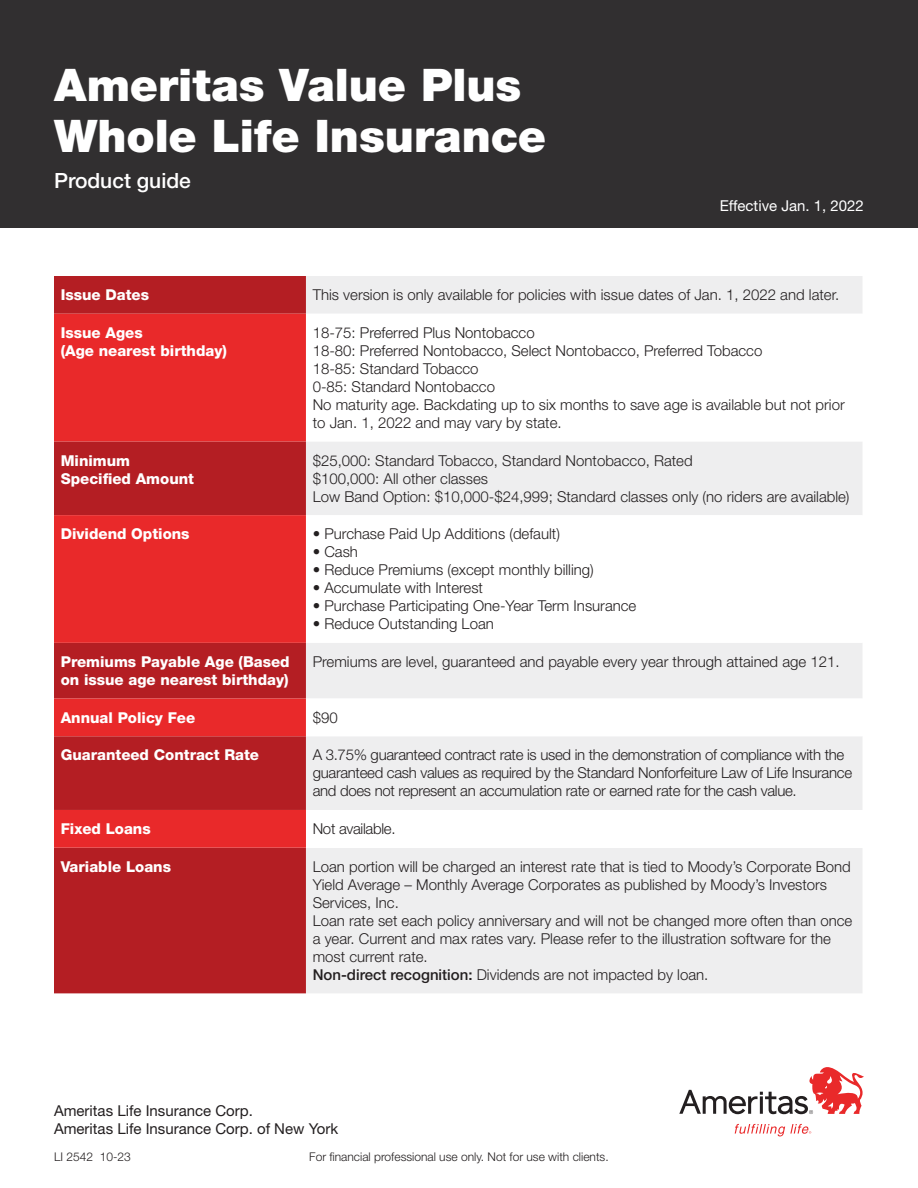
<style>
.page{position:relative;width:918px;height:1188px;background:#fff}
.page>*{position:absolute;margin:0;border:0;box-sizing:border-box;transform-origin:0 0}
.t1{font:900 45px/51px "Helvetica Neue LT Std";color:#fff}
.t2{font:500 21px "Helvetica Neue LT Std";color:#fff}
.Body_copy_10{font:300 15px/18px "Helvetica Neue LT Std";color:#231f20}
.Body_copy_10-2{font:300 15px/18px "Helvetica Neue LT Std";letter-spacing:-.02em;color:#231f20}
.Body_copy_10-3{font:800 15px/18px "Helvetica Neue LT Std";color:#fff}
.t3{font:15px "Helvetica Neue LT Std";color:#231f20}
.Body_copy_10-4{font:15px "Helvetica Neue LT Std";color:#fff}
.t4{font:300 12px "Helvetica Neue LT Std";color:#231f20}
.s1{font-weight:500}
</style>
<div class="page">
<div style="left:0;top:0;width:918px;height:228px;background:#312f30"></div>
<svg style="left:735px;top:1124px;width:76px;height:12px"></svg>
<svg style="left:679px;top:1067px;width:185px;height:47px"></svg>
<div style="left:54px;top:276px;width:252px;height:717px;background:#b41e23"></div>
<div style="left:306px;top:276px;width:556px;height:717px;background:#eeeeef"></div>
<svg style="left:54px;top:314px;width:252px;height:534px;background:#d42527"></svg>
<svg style="left:306px;top:314px;width:556px;height:422px"></svg>
<div style="left:306px;top:810px;width:556px;height:38px;background:#fff"></div>
<p class="t1" style="left:54px;top:59px;width:494px">Ameritas Value Plus<br>Whole Life Insurance</p>
<p class="t2" style="left:54px;top:168px;width:138px">Product guide</p>
<p class="Body_copy_10-4" style="left:720px;top:196px;width:146px">Effective Jan. 1, 2022</p>
<p class="Body_copy_10-3" style="left:61px;top:286px;width:90px">Issue Dates</p>
<p class="Body_copy_10" style="left:313px;top:286px;width:528px">This version is only available for policies with issue dates of Jan. 1, 2022 and later.</p>
<p class="Body_copy_10-3" style="left:61px;top:324px;width:83px">Issue Ages</p>
<p class="Body_copy_10-3" style="left:61px;top:342px;width:168px">(Age nearest birthday)</p>
<p class="Body_copy_10" style="left:313px;top:323px;width:224px">18-75: Preferred Plus Nontobacco</p>
<p class="Body_copy_10" style="left:313px;top:341px;width:451px">18-80: Preferred Nontobacco, Select Nontobacco, Preferred Tobacco</p>
<p class="Body_copy_10" style="left:313px;top:359px;width:167px">18-85: Standard Tobacco</p>
<p class="Body_copy_10" style="left:313px;top:377px;width:184px">0-85: Standard Nontobacco</p>
<p class="Body_copy_10" style="left:313px;top:395px;width:534px">No maturity age. Backdating up to six months to save age is available but not prior to Jan. 1, 2022 and may vary by state.</p>
<p class="Body_copy_10-3" style="left:61px;top:451px;width:71px">Minimum</p>
<p class="Body_copy_10-3" style="left:61px;top:469px;width:135px">Specified Amount</p>
<p class="Body_copy_10" style="left:313px;top:451px;width:381px">$25,000: Standard Tobacco, Standard Nontobacco, Rated</p>
<p class="Body_copy_10" style="left:313px;top:469px;width:177px">$100,000: All other classes</p>
<p class="Body_copy_10" style="left:313px;top:487px;width:538px">Low Band Option: $10,000-$24,999; Standard classes only (no riders are available)</p>
<p class="Body_copy_10-3" style="left:61px;top:525px;width:130px">Dividend Options</p>
<p class="Body_copy_10" style="left:313px;top:525px;width:249px">• Purchase Paid Up Additions (default)</p>
<p class="Body_copy_10" style="left:313px;top:543px;width:47px">• Cash</p>
<p class="Body_copy_10" style="left:313px;top:561px;width:283px">• Reduce Premiums (except monthly billing)</p>
<p class="Body_copy_10" style="left:313px;top:579px;width:172px">• Accumulate with Interest</p>
<p class="Body_copy_10" style="left:313px;top:597px;width:325px">• Purchase Participating One-Year Term Insurance</p>
<p class="Body_copy_10" style="left:313px;top:615px;width:183px">• Reduce Outstanding Loan</p>
<p class="Body_copy_10-3" style="left:61px;top:653px;width:230px">Premiums Payable Age (Based on issue age nearest birthday)</p>
<p class="Body_copy_10" style="left:313px;top:652px;width:528px">Premiums are level, guaranteed and payable every year through attained age 121.</p>
<p class="Body_copy_10-3" style="left:61px;top:708px;width:136px">Annual Policy Fee</p>
<p class="Body_copy_10" style="left:313px;top:708px;width:27px">$90</p>
<p class="Body_copy_10-3" style="left:61px;top:746px;width:200px">Guaranteed Contract Rate</p>
<p class="Body_copy_10-2" style="left:313px;top:746px;width:541px">A 3.75% guaranteed contract rate is used in the demonstration of compliance with the guaranteed cash values as required by the Standard Nonforfeiture Law of Life Insurance and does not represent an accumulation rate or earned rate for the cash value.</p>
<p class="Body_copy_10-3" style="left:61px;top:820px;width:92px">Fixed Loans</p>
<p class="Body_copy_10-2" style="left:313px;top:820px;width:84px">Not available.</p>
<p class="Body_copy_10-3" style="left:61px;top:858px;width:112px">Variable Loans</p>
<p class="Body_copy_10" style="left:313px;top:857px;width:540px">Loan portion will be charged an interest rate that is tied to Moody’s Corporate Bond<br>Yield Average – Monthly Average Corporates as published by Moody’s Investors<br>Services, Inc.</p>
<p class="Body_copy_10" style="left:313px;top:911px;width:541px">Loan rate set each policy anniversary and will not be changed more often than once a year. Current and max rates vary. Please refer to the illustration software for the most current rate.</p>
<p class="Body_copy_10" style="left:313px;top:965px;width:397px"><span class="s1">Non-direct recognition:</span> Dividends are not impacted by loan.</p>
<p class="t3" style="left:54px;top:1102px;width:200px">Ameritas Life Insurance Corp.</p>
<p class="t3" style="left:54px;top:1120px;width:286px">Ameritas Life Insurance Corp. of New York</p>
<p class="t4" style="left:54px;top:1149px;width:78px">LI 2542 10-23</p>
<p class="t4" style="left:309px;top:1149px;width:301px">For financial professional use only. Not for use with clients.</p>
</div>
